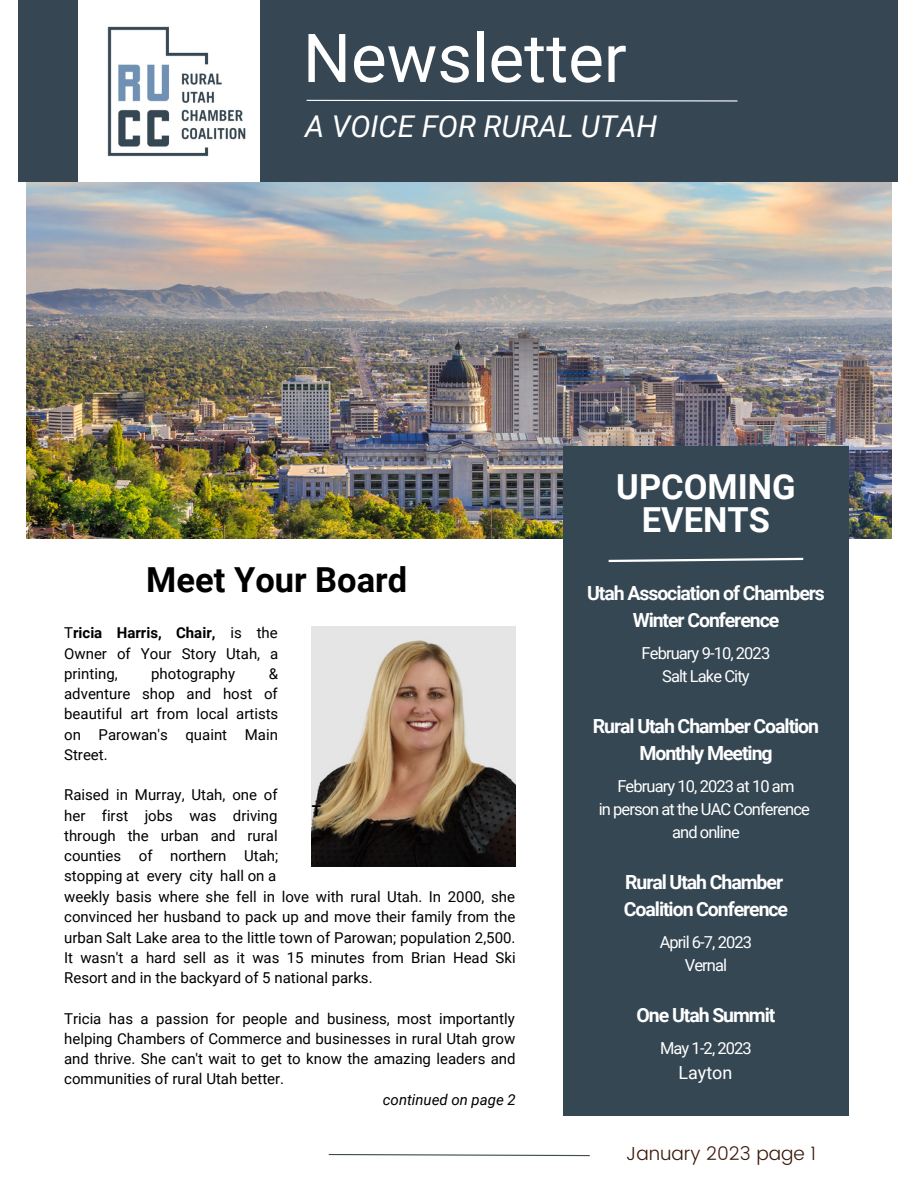
<style>
.page{position:relative;width:918px;height:1188px;background:#fff}
.page>*{position:absolute;margin:0;border:0;box-sizing:border-box;transform-origin:0 0}
.t1{font:67.5px "Roboto";color:#fff}
.t2{font:700 34.5px/32.7px "Roboto";color:#fff;text-align:center}
.t3{font:700 34.5px "Roboto";color:#000}
.t4{font:italic 30px "Roboto";color:#fff}
.t5{font:700 19.5px/27px "Roboto";letter-spacing:-.055em;color:#fff;text-align:center}
.t6{font:300 18.75px "Poppins";color:#3c1a0c}
.t7{font:18px "Roboto";color:#fff}
.t8{font:16.5px/23px "Roboto";letter-spacing:-.055em;color:#fff;text-align:center}
.t9{font:15px/20.2px "Roboto";color:#000;text-align:justify}
.t10{font:italic 15px "Roboto";color:#000}
.t11{font:700 15px "Roboto";color:#000}
.s1{font-weight:700}
</style>
<div class="page">
<img style="left:26px;top:181px;width:865px;height:357px">
<img style="left:312px;top:627px;width:203px;height:239px">
<div style="left:18px;top:0;width:880px;height:181px;background:#364653"></div>
<div style="left:563px;top:446px;width:286px;height:669px;background:#354753"></div>
<svg style="left:328px;top:1154px;width:262px;height:3px"></svg>
<img style="left:79px;top:0;width:181px;height:181px">
<svg style="left:306px;top:99px;width:432px;height:3px"></svg>
<svg style="left:608px;top:557px;width:196px;height:6px"></svg>
<h1 class="t1" style="left:303px;top:19px;width:325px">Newsletter</h1>
<h3 class="t4" style="left:305px;top:109px;width:354px">A VOICE FOR RURAL UTAH</h3>
<h2 class="t3" style="left:146px;top:560px;width:263px">Meet Your Board</h2>
<p class="t9" style="left:64px;top:623px;width:216px">T<span class="s1">ricia Harris, Chair,</span> is the Owner of Your Story Utah, a printing,</p>
<p class="t9" style="left:151px;top:664px;width:86px">photography</p>
<p class="t9" style="left:64px;top:664px;width:216px;text-indent:205px">&amp; adventure shop and host of beautiful art from local artists on Parowan's quaint Main Street.</p>
<p class="t9" style="left:64px;top:785px;width:216px">Raised in Murray, Utah, one of her first jobs was driving through the urban and rural counties of northern Utah; stopping at every city hall on a</p>
<p class="t11" style="left:312px;top:802px;width:11px">T</p>
<p class="t9" style="left:64px;top:887px;width:453px">weekly basis where she fell in love with rural Utah. In 2000, she convinced her husband to pack up and move their family from the urban Salt Lake area to the little town of Parowan; population 2,500.<br>It wasn't a hard sell as it was 15 minutes from Brian Head Ski Resort and in the backyard of 5 national parks.</p>
<p class="t9" style="left:64px;top:1008px;width:453px">Tricia has a passion for people and business, most importantly helping Chambers of Commerce and businesses in rural Utah grow and thrive. She can't wait to get to know the amazing leaders and communities of rural Utah better.</p>
<p class="t10" style="left:383px;top:1091px;width:134px">continued on page 2</p>
<h2 class="t2" style="left:616px;top:471px;width:181px">UPCOMING<br>EVENTS</h2>
<h3 class="t5" style="left:587px;top:580px;width:239px">Utah Association of Chambers<br>Winter Conference</h3>
<p class="t8" style="left:642px;top:642px;width:130px">February 9-10, 2023<br>Salt Lake City</p>
<h3 class="t5" style="left:593px;top:713px;width:228px">Rural Utah Chamber Coaltion<br>Monthly Meeting</h3>
<p class="t8" style="left:599px;top:775px;width:213px">February 10, 2023 at 10 am<br>in person at the UAC Conference and online</p>
<h3 class="t5" style="left:624px;top:869px;width:166px;text-align:left">Rural Utah Chamber<br>Coalition Conference</h3>
<p class="t8" style="left:660px;top:931px;width:94px">April 6-7, 2023<br>Vernal</p>
<h3 class="t5" style="left:637px;top:1002px;width:140px">One Utah Summit</h3>
<p class="t8" style="left:660px;top:1037px;width:93px">May 1-2, 2023</p>
<p class="t7" style="left:678px;top:1062px;width:56px">Layton</p>
<p class="t6" style="left:626px;top:1142px;width:191px">January 2023 page 1</p>
</div>
